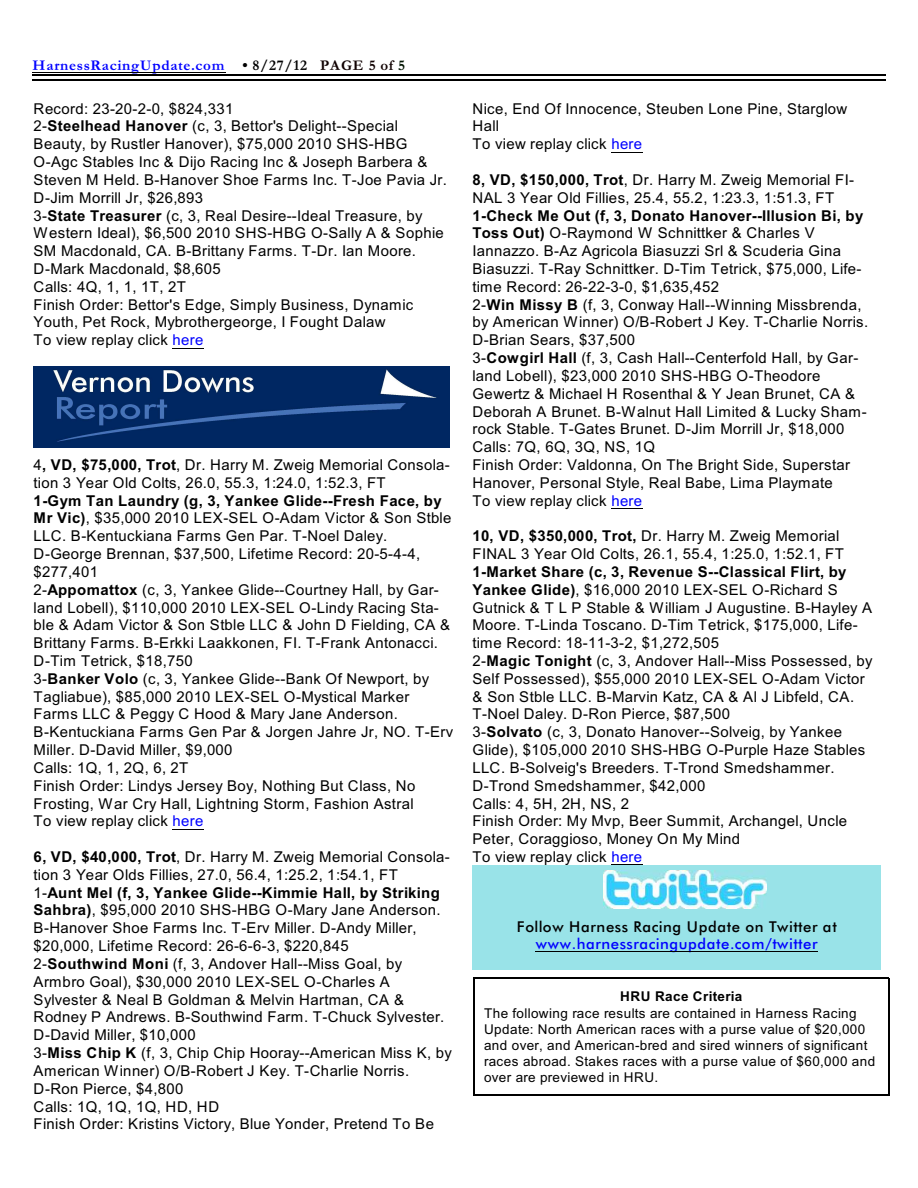
<style>
.page{position:relative;width:918px;height:1188px;background:#fff}
.page>*{position:absolute;margin:0;border:0;box-sizing:border-box;transform-origin:0 0}
.t1{font:15px/17.9px "Arial";letter-spacing:.025em;color:#000}
.t2{font:700 15px "Garamond";letter-spacing:.05em;color:#00f}
.t3{font:15px "Futura Md BT";letter-spacing:.035em;color:#000}
.t4{font:15px "Futura Md BT";letter-spacing:.035em;color:#00f}
.t5{font:13.5px/16.2px "Arial";letter-spacing:.035em;color:#000}
.t6{font:700 13.5px "Arial";letter-spacing:.02em;color:#000}
.s1{color:#000}
.s2{color:#0f0000}
.s3{color:#001400}
.s4{font-weight:700}
.s5{color:#00f}
</style>
<div class="page">
<hr style="left:32px;top:73px;width:194px;height:1px;background:#000">
<hr style="left:32px;top:74px;width:853px;height:1px;background:#000">
<hr style="left:32px;top:79px;width:853px;height:2px;background:#000">
<hr style="left:173px;top:348px;width:31px;height:1px;background:#000">
<hr style="left:173px;top:829px;width:31px;height:1px;background:#000">
<hr style="left:611px;top:152px;width:32px;height:1px;background:#000">
<hr style="left:611px;top:508px;width:32px;height:1px;background:#000">
<img style="left:34px;top:366px;width:416px;height:81px">
<hr style="left:474px;top:978px;width:1px;height:117px;background:#000">
<hr style="left:888px;top:978px;width:1px;height:117px;background:#000">
<hr style="left:474px;top:978px;width:415px;height:1px;background:#000">
<hr style="left:474px;top:1094px;width:415px;height:2px;background:#000">
<div style="left:472px;top:865px;width:409px;height:105px;background:#99e3e8"></div>
<hr style="left:536px;top:951px;width:282px;height:1px;background:#000">
<img style="left:604px;top:870px;width:162px;height:38px">
<p class="t2" style="left:32px;top:60px;width:374px">HarnessRacingUpdate.com <span class="s1">• 8/27/12</span> <span class="s2">PAGE 5 of</span> <span class="s3">5</span></p>
<p class="t1" style="left:34px;top:101px;width:415px">Record: 23-20-2-0, $824,331<br>2-<span class="s4">Steelhead Hanover</span> (c, 3, Bettor's Delight--Special Beauty, by Rustler Hanover), $75,000 2010 SHS-HBG O-Agc Stables Inc &amp; Dijo Racing Inc &amp; Joseph Barbera &amp; Steven M Held. B-Hanover Shoe Farms Inc. T-Joe Pavia Jr.<br>D-Jim Morrill Jr, $26,893<br>3-<span class="s4">State Treasurer</span> (c, 3, Real Desire--Ideal Treasure, by Western Ideal), $6,500 2010 SHS-HBG O-Sally A &amp; Sophie SM Macdonald, CA. B-Brittany Farms. T-Dr. Ian Moore.<br>D-Mark Macdonald, $8,605<br>Calls: 4Q, 1, 1, 1T, 2T<br>Finish Order: Bettor's Edge, Simply Business, Dynamic Youth, Pet Rock, Mybrothergeorge, I Fought Dalaw<br>To view replay click <span class="s5">here</span></p>
<p class="t1" style="left:34px;top:457px;width:418px">4<span class="s4">, VD, $75,000, Trot</span>, Dr. Harry M. Zweig Memorial Consola&shy;tion 3 Year Old Colts, 26.0, 55.3, 1:24.0, 1:52.3, FT</p>
<p class="t1" style="left:34px;top:493px;width:421px"><span class="s4">1-Gym Tan Laundry (g, 3, Yankee Glide--Fresh Face, by Mr Vic)</span>, $35,000 2010 LEX-SEL O-Adam Victor &amp; Son Stble LLC. B-Kentuckiana Farms Gen Par. T-Noel Daley.<br>D-George Brennan, $37,500, Lifetime Record: 20-5-4-4, $277,401<br>2-<span class="s4">Appomattox</span> (c, 3, Yankee Glide--Courtney Hall, by Gar&shy;land Lobell), $110,000 2010 LEX-SEL O-Lindy Racing Sta&shy;ble &amp; Adam Victor &amp; Son Stble LLC &amp; John D Fielding, CA &amp; Brittany Farms. B-Erkki Laakkonen, FI. T-Frank Antonacci.<br>D-Tim Tetrick, $18,750<br>3-<span class="s4">Banker Volo</span> (c, 3, Yankee Glide--Bank Of Newport, by Tagliabue), $85,000 2010 LEX-SEL O-Mystical Marker Farms LLC &amp; Peggy C Hood &amp; Mary Jane Anderson.<br>B-Kentuckiana Farms Gen Par &amp; Jorgen Jahre Jr, NO. T-Erv Miller. D-David Miller, $9,000<br>Calls: 1Q, 1, 2Q, 6, 2T<br>Finish Order: Lindys Jersey Boy, Nothing But Class, No Frosting, War Cry Hall, Lightning Storm, Fashion Astral<br>To view replay click <span class="s5">here</span></p>
<p class="t1" style="left:34px;top:849px;width:420px"><span class="s4">6, VD, $40,000, Trot</span>, Dr. Harry M. Zweig Memorial Consola&shy;tion 3 Year Olds Fillies, 27.0, 56.4, 1:25.2, 1:54.1, FT<br>1-<span class="s4">Aunt Mel (f, 3, Yankee Glide--Kimmie Hall, by Striking Sahbra)</span>, $95,000 2010 SHS-HBG O-Mary Jane Anderson.<br>B-Hanover Shoe Farms Inc. T-Erv Miller. D-Andy Miller, $20,000, Lifetime Record: 26-6-6-3, $220,845<br>2-<span class="s4">Southwind Moni</span> (f, 3, Andover Hall--Miss Goal, by Armbro Goal), $30,000 2010 LEX-SEL O-Charles A Sylvester &amp; Neal B Goldman &amp; Melvin Hartman, CA &amp; Rodney P Andrews. B-Southwind Farm. T-Chuck Sylvester.<br>D-David Miller, $10,000<br>3-<span class="s4">Miss Chip K</span> (f, 3, Chip Chip Hooray--American Miss K, by American Winner) O/B-Robert J Key. T-Charlie Norris.<br>D-Ron Pierce, $4,800<br>Calls: 1Q, 1Q, 1Q, HD, HD<br>Finish Order: Kristins Victory, Blue Yonder, Pretend To Be</p>
<p class="t1" style="left:472px;top:101px;width:376px">Nice, End Of Innocence, Steuben Lone Pine, Starglow<br>Hall<br>To view replay click <span class="s5">here</span></p>
<p class="t1" style="left:472px;top:172px;width:383px"><span class="s4">8, VD, $150,000, Trot</span>, Dr. Harry M. Zweig Memorial FI-<br>NAL 3 Year Old Fillies, 25.4, 55.2, 1:23.3, 1:51.3, FT</p>
<p class="t1" style="left:472px;top:208px;width:397px"><span class="s4">1-Check Me Out (f, 3, Donato Hanover--Illusion Bi, by Toss Out)</span> O-Raymond W Schnittker &amp; Charles V Iannazzo. B-Az Agricola Biasuzzi Srl &amp; Scuderia Gina Biasuzzi. T-Ray Schnittker. D-Tim Tetrick, $75,000, Life&shy;time Record: 26-22-3-0, $1,635,452<br>2-<span class="s4">Win Missy B</span> (f, 3, Conway Hall--Winning Missbrenda, by American Winner) O/B-Robert J Key. T-Charlie Norris.<br>D-Brian Sears, $37,500<br>3-<span class="s4">Cowgirl Hall</span> (f, 3, Cash Hall--Centerfold Hall, by Gar&shy;land Lobell), $23,000 2010 SHS-HBG O-Theodore Gewertz &amp; Michael H Rosenthal &amp; Y Jean Brunet, CA &amp; Deborah A Brunet. B-Walnut Hall Limited &amp; Lucky Sham&shy;rock Stable. T-Gates Brunet. D-Jim Morrill Jr, $18,000<br>Calls: 7Q, 6Q, 3Q, NS, 1Q<br>Finish Order: Valdonna, On The Bright Side, Superstar Hanover, Personal Style, Real Babe, Lima Playmate<br>To view replay click <span class="s5">here</span></p>
<p class="t1" style="left:472px;top:528px;width:373px"><span class="s4">10, VD, $350,000, Trot,</span> Dr. Harry M. Zweig Memorial<br>FINAL 3 Year Old Colts, 26.1, 55.4, 1:25.0, 1:52.1, FT</p>
<p class="t1" style="left:472px;top:564px;width:402px"><span class="s4">1-Market Share (c, 3, Revenue S--Classical Flirt, by Yankee Glide)</span>, $16,000 2010 LEX-SEL O-Richard S Gutnick &amp; T L P Stable &amp; William J Augustine. B-Hayley A Moore. T-Linda Toscano. D-Tim Tetrick, $175,000, Life&shy;time Record: 18-11-3-2, $1,272,505<br>2-<span class="s4">Magic Tonight</span> (c, 3, Andover Hall--Miss Possessed, by Self Possessed), $55,000 2010 LEX-SEL O-Adam Victor &amp; Son Stble LLC. B-Marvin Katz, CA &amp; Al J Libfeld, CA.<br>T-Noel Daley. D-Ron Pierce, $87,500<br>3-<span class="s4">Solvato</span> (c, 3, Donato Hanover--Solveig, by Yankee Glide), $105,000 2010 SHS-HBG O-Purple Haze Stables LLC. B-Solveig's Breeders. T-Trond Smedshammer.<br>D-Trond Smedshammer, $42,000<br>Calls: 4, 5H, 2H, NS, 2<br>Finish Order: My Mvp, Beer Summit, Archangel, Uncle Peter, Coraggioso, Money On My Mind<br>To view replay click <span class="s5">here</span></p>
<p class="t3" style="left:517px;top:920px;width:322px">Follow Harness Racing Update on Twitter at</p>
<p class="t4" style="left:536px;top:937px;width:283px">www.harnessracingupdate.com/twitter</p>
<p class="t6" style="left:620px;top:992px;width:124px">HRU Race Criteria</p>
<p class="t5" style="left:484px;top:1006px;width:393px">The following race results are contained in Harness Racing Update: North American races with a purse value of $20,000 and over, and American-bred and sired winners of significant races abroad. Stakes races with a purse value of $60,000 and over are previewed in HRU.</p>
</div>
